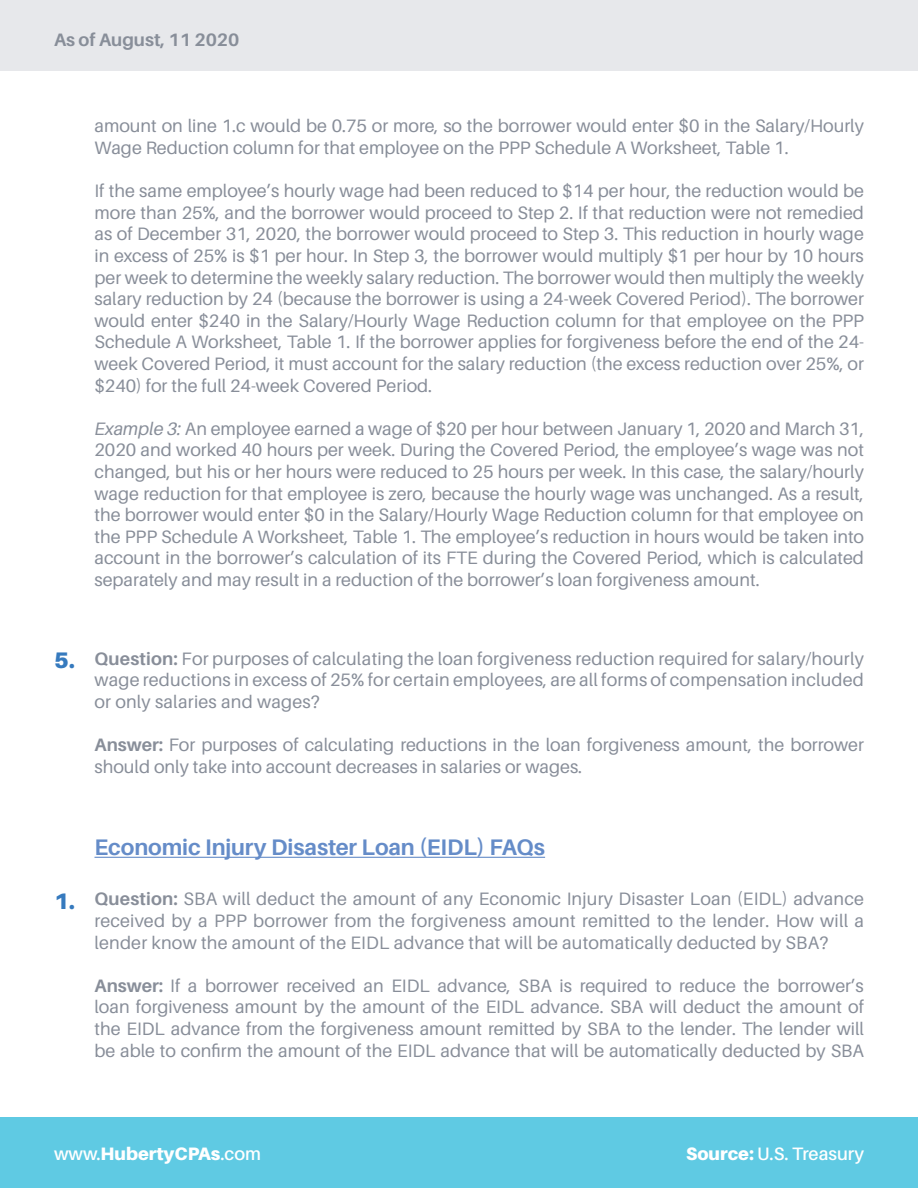
<style>
.page{position:relative;width:918px;height:1188px;background:#fff}
.page>*{position:absolute;margin:0;border:0;box-sizing:border-box;transform-origin:0 0}
.t1{font:700 22.5px "Aileron";letter-spacing:-.005em;color:#658cc8}
.t2{font:900 22.5px "Aileron";color:#367abe}
.body_copy{font:18px/21.6px "Aileron";color:#888e99;text-align:justify}
.t3{font:900 18px "Aileron";color:#fff}
.t4{font:600 18px "Aileron";color:#fff}
.t5{font:700 18px "Aileron";color:#888e99}
.s1{font-style:italic}
.s2{font-weight:700}
.s3{font-weight:600}
.s4{font-weight:900}
</style>
<div class="page">
<div style="left:0;top:1118px;width:918px;height:70px;background:#5fcae3"></div>
<div style="left:0;top:0;width:918px;height:71px;background:#e7e8eb"></div>
<hr style="left:94px;top:857px;width:451px;height:1px;background:#658cc8">
<p class="t5" style="left:54px;top:30px;width:187px">As of August, 11 2020</p>
<p class="body_copy" style="left:94px;top:116px;width:771px">amount on line 1.c would be 0.75 or more, so the borrower would enter $0 in the Salary/Hourly<br>Wage Reduction column for that employee on the PPP Schedule A Worksheet, Table 1.</p>
<p class="body_copy" style="left:94px;top:180px;width:771px">If the same employee’s hourly wage had been reduced to $14 per hour, the reduction would be more than 25%, and the borrower would proceed to Step 2. If that reduction were not remedied as of December 31, 2020, the borrower would proceed to Step 3. This reduction in hourly wage in excess of 25% is $1 per hour. In Step 3, the borrower would multiply $1 per hour by 10 hours per week to determine the weekly salary reduction. The borrower would then multiply the weekly salary reduction by 24 (because the borrower is using a 24-week Covered Period). The borrower would enter $240 in the Salary/Hourly Wage Reduction column for that employee on the PPP Schedule A Worksheet, Table 1. If the borrower applies for forgiveness before the end of the 24- week Covered Period, it must account for the salary reduction (the excess reduction over 25%, or $240) for the full 24-week Covered Period.</p>
<p class="body_copy" style="left:94px;top:418px;width:771px"><span class="s1">Example 3:</span> An employee earned a wage of $20 per hour between January 1, 2020 and March 31, 2020 and worked 40 hours per week. During the Covered Period, the employee’s wage was not changed, but his or her hours were reduced to 25 hours per week. In this case, the salary/hourly wage reduction for that employee is zero, because the hourly wage was unchanged. As a result, the borrower would enter $0 in the Salary/Hourly Wage Reduction column for that employee on the PPP Schedule A Worksheet, Table 1. The employee’s reduction in hours would be taken into account in the borrower’s calculation of its FTE during the Covered Period, which is calculated separately and may result in a reduction of the borrower’s loan forgiveness amount.</p>
<p class="t2" style="left:54px;top:647px;width:22px">5.</p>
<p class="body_copy" style="left:94px;top:648px;width:771px"><span class="s2">Question:</span> For purposes of calculating the loan forgiveness reduction required for salary/hourly wage reductions in excess of 25% for certain employees, are all forms of compensation included or only salaries and wages?</p>
<p class="body_copy" style="left:94px;top:734px;width:771px"><span class="s2">Answer:</span> For purposes of calculating reductions in the loan forgiveness amount, the borrower should only take into account decreases in salaries or wages.</p>
<p class="t1" style="left:94px;top:835px;width:452px">Economic Injury Disaster Loan (EIDL) FAQs</p>
<p class="t2" style="left:54px;top:888px;width:22px">1.</p>
<p class="body_copy" style="left:94px;top:889px;width:771px"><span class="s2">Question:</span> SBA will deduct the amount of any Economic Injury Disaster Loan (EIDL) advance received by a PPP borrower from the forgiveness amount remitted to the lender. How will a lender know the amount of the EIDL advance that will be automatically deducted by SBA?</p>
<p class="body_copy" style="left:94px;top:975px;width:771px"><span class="s2">Answer:</span> If a borrower received an EIDL advance, SBA is required to reduce the borrower’s loan forgiveness amount by the amount of the EIDL advance. SBA will deduct the amount of the EIDL advance from the forgiveness amount remitted by SBA to the lender. The lender will be able to confirm the amount of the EIDL advance that will be automatically deducted by SBA</p>
<p class="t3" style="left:54px;top:1143px;width:209px"><span class="s3">www.</span>HubertyCPAs<span class="s3">.com</span></p>
<p class="t4" style="left:686px;top:1144px;width:179px"><span class="s4">Source:</span> U.S. Treasury</p>
</div>
